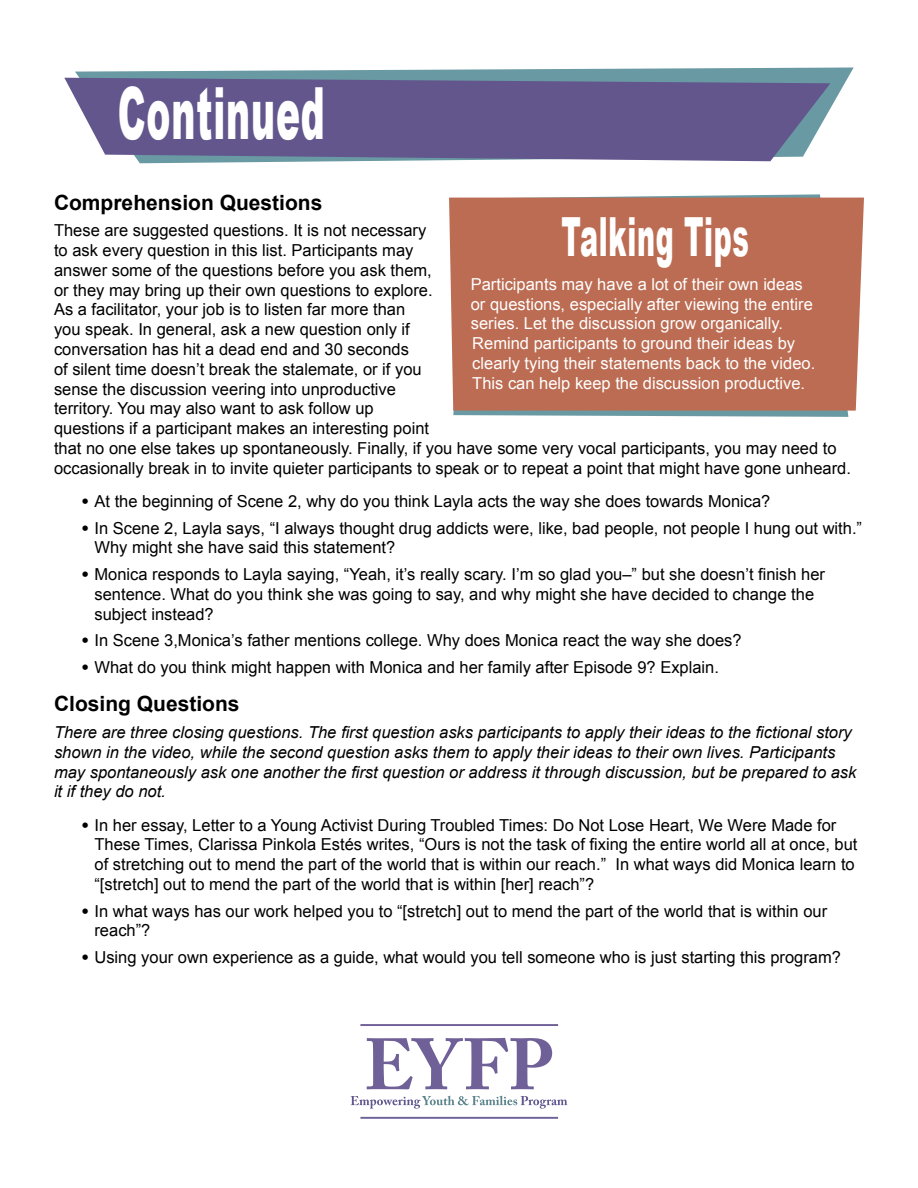
<style>
.page{position:relative;width:918px;height:1188px;background:#fff}
.page>*{position:absolute;margin:0;border:0;box-sizing:border-box;transform-origin:0 0}
.t1{font:900 72px "Arial";letter-spacing:.025em;color:#fff;scale:.5 1}
.t2{font:900 54px "Arial";letter-spacing:.025em;color:#fff;scale:.5 1}
.Subheading{font:700 21px "Arial";color:#000}
.Opening_Text{font:16.5px/19.8px "Arial";color:#000}
.Italics{font:italic 16.5px/19.8px "Arial";color:#000}
.Base_Text_Sidebar{font:16.5px/19.8px "Arial";color:#fff}
.s1{font-weight:900}
</style>
<div class="page">
<svg style="left:75px;top:68px;width:779px;height:95px;fill:#6999a2"></svg>
<svg style="left:64px;top:78px;width:766px;height:83px;background:#6a6394"></svg>
<svg style="left:453px;top:194px;width:395px;height:223px;fill:#6b99a2"></svg>
<div style="left:449px;top:198px;width:415px;height:213px;background:#bb6c52"></div>
<svg style="left:367px;top:1038px;width:185px;height:51px"></svg>
<svg style="left:351px;top:1096px;width:216px;height:13px"></svg>
<hr style="left:360px;top:1024px;width:198px;height:2px;background:#706098">
<hr style="left:360px;top:1117px;width:198px;height:2px;background:#706098">
<h1 class="t1" style="left:118px;top:61px;width:416px">Continued</h1>
<p class="Subheading" style="left:54px;top:188px;width:270px">Comprehension Questions</p>
<p class="Opening_Text" style="left:54px;top:221px;width:798px">These are suggested questions. It is not necessary<br>to ask every question in this list. Participants may<br>answer some of the questions before you ask them,<br>or they may bring up their own questions to explore.<br>As a facilitator, your job is to listen far more than<br>you speak. In general, ask a new question only if<br>conversation has hit a dead end and 30 seconds<br>of silent time doesn’t break the stalemate, or if you<br>sense the discussion veering into unproductive<br>territory. You may also want to ask follow up<br>questions if a participant makes an interesting point<br>that no one else takes up spontaneously. Finally, if you have some very vocal participants, you may need to occasionally break in to invite quieter participants to speak or to repeat a point that might have gone unheard.</p>
<p class="Opening_Text" style="left:81px;top:492px;width:691px"><span class="s1">•</span> At the beginning of Scene 2, why do you think Layla acts the way she does towards Monica?</p>
<p class="Opening_Text" style="left:94px;top:518px;width:769px;text-indent:-13px"><span class="s1">•</span> In Scene 2, Layla says, “I always thought drug addicts were, like, bad people, not people I hung out with.”<br>Why might she have said this statement?</p>
<p class="Opening_Text" style="left:94px;top:565px;width:732px;text-indent:-13px"><span class="s1">•</span> Monica responds to Layla saying, “Yeah, it’s really scary. I’m so glad you–” but she doesn’t finish her sentence. What do you think she was going to say, and why might she have decided to change the subject instead?</p>
<p class="Opening_Text" style="left:81px;top:631px;width:662px"><span class="s1">•</span> In Scene 3,Monica’s father mentions college. Why does Monica react the way she does?</p>
<p class="Opening_Text" style="left:81px;top:657px;width:640px"><span class="s1">•</span> What do you think might happen with Monica and her family after Episode 9? Explain.</p>
<p class="Subheading" style="left:54px;top:690px;width:187px">Closing Questions</p>
<p class="Italics" style="left:54px;top:723px;width:804px">There are three closing questions. The first question asks participants to apply their ideas to the fictional story shown in the video, while the second question asks them to apply their ideas to their own lives. Participants may spontaneously ask one another the first question or address it through discussion, but be prepared to ask it if they do not.</p>
<p class="Opening_Text" style="left:94px;top:815px;width:764px;text-indent:-13px"><span class="s1">•</span> In her essay, Letter to a Young Activist During Troubled Times: Do Not Lose Heart, We Were Made for These Times, Clarissa Pinkola Estés writes, “Ours is not the task of fixing the entire world all at once, but of stretching out to mend the part of the world that is within our reach.” In what ways did Monica learn to “[stretch] out to mend the part of the world that is within [her] reach”?</p>
<p class="Opening_Text" style="left:94px;top:901px;width:734px;text-indent:-13px"><span class="s1">•</span> In what ways has our work helped you to “[stretch] out to mend the part of the world that is within our reach”?</p>
<p class="Opening_Text" style="left:81px;top:947px;width:761px"><span class="s1">•</span> Using your own experience as a guide, what would you tell someone who is just starting this program?</p>
<p class="t2" style="left:562px;top:198px;width:377px">Talking Tips</p>
<p class="Base_Text_Sidebar" style="left:471px;top:274px;width:346px">Participants may have a lot of their own ideas or questions, especially after viewing the entire series. Let the discussion grow organically.<br>Remind participants to ground their ideas by clearly tying their statements back to the video.<br>This can help keep the discussion productive.</p>
</div>
